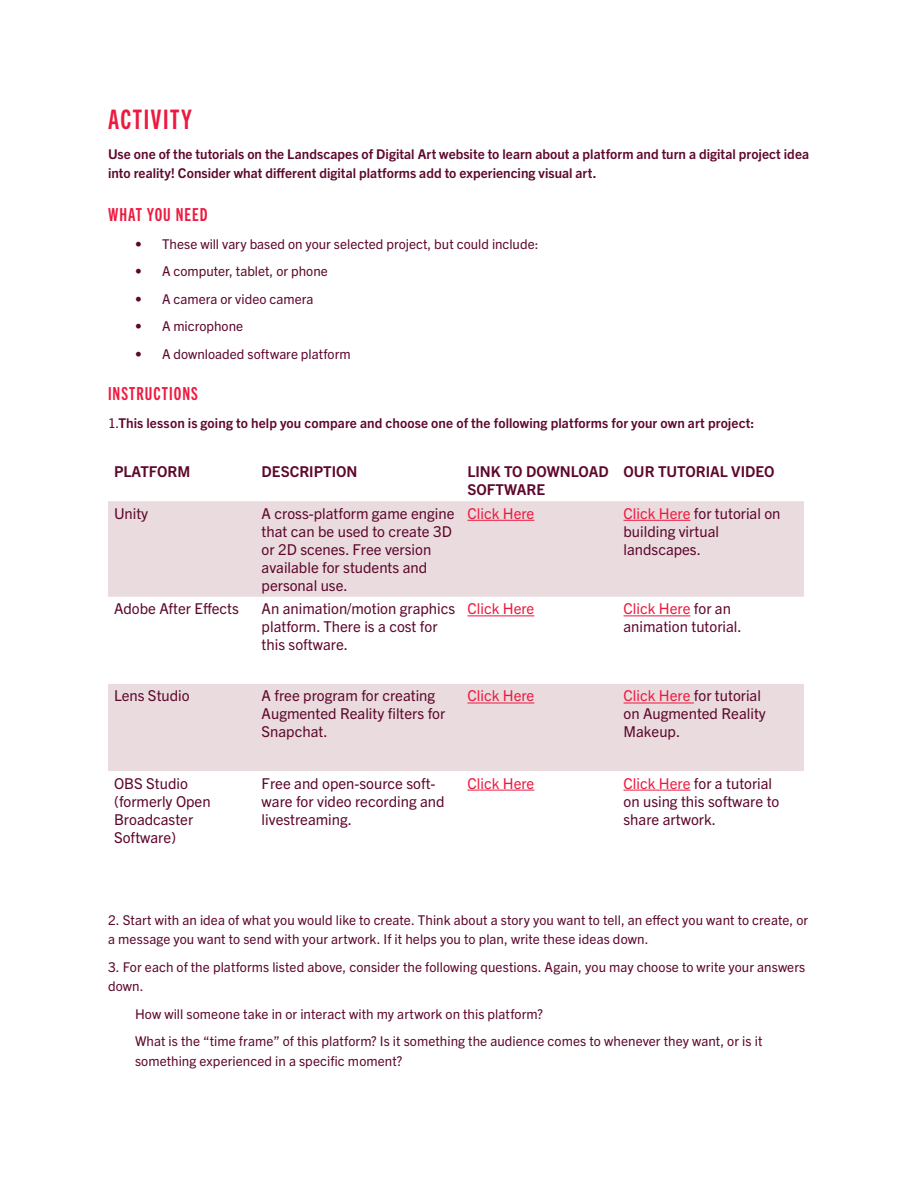
<style>
.page{position:relative;width:918px;height:1188px;background:#fff}
.page>*{position:absolute;margin:0;border:0;box-sizing:border-box;transform-origin:0 0}
.CONTENTS{font:27px "Trade Gothic Next LT Pro Bd Cm";letter-spacing:.06em;color:#ed1a40}
.MAIN_BODY{font:18px "Trade Gothic Next LT Pro Bd Cm";letter-spacing:.06em;color:#ed1a40}
.t1{font:15px/18px "Trade Gothic Next LT Pro";color:#5e072c}
.t2{font:700 15px/18px "Trade Gothic Next LT Pro";color:#5e072c}
.t3{font:15px "Trade Gothic Next LT Pro";color:#ed1a40}
.MAIN_BODY-2{font:13.5px/19.5px "Trade Gothic Next LT Pro";letter-spacing:.005em;color:#5e072c}
.MAIN_BODY-3{font:700 13.5px/19.5px "Trade Gothic Next LT Pro";letter-spacing:.005em;color:#5e072c}
.s1{font-weight:400}
.s2{color:#ed1a40}
</style>
<div class="page">
<svg style="left:108px;top:501px;width:696px;height:270px;fill:#e9dbde"></svg>
<hr style="left:467px;top:520px;width:67px;height:1px;background:#ed1a40">
<hr style="left:624px;top:520px;width:66px;height:1px;background:#ed1a40">
<hr style="left:467px;top:616px;width:67px;height:1px;background:#ed1a40">
<hr style="left:624px;top:616px;width:66px;height:1px;background:#ed1a40">
<hr style="left:467px;top:703px;width:67px;height:1px;background:#ed1a40">
<hr style="left:624px;top:703px;width:70px;height:1px;background:#ed1a40">
<hr style="left:467px;top:790px;width:67px;height:1px;background:#ed1a40">
<hr style="left:624px;top:790px;width:66px;height:1px;background:#ed1a40">
<p class="CONTENTS" style="left:108px;top:101px;width:85px">ACTIVITY</p>
<p class="MAIN_BODY-3" style="left:108px;top:143px;width:703px">Use one of the tutorials on the Landscapes of Digital Art website to learn about a platform and turn a digital project idea into reality! Consider what different digital platforms add to experiencing visual art.</p>
<p class="MAIN_BODY" style="left:108px;top:203px;width:101px">WHAT YOU NEED</p>
<p class="MAIN_BODY-2" style="left:135px;top:233px;width:405px">• These will vary based on your selected project, but could include:</p>
<p class="MAIN_BODY-2" style="left:135px;top:261px;width:194px">• A computer, tablet, or phone</p>
<p class="MAIN_BODY-2" style="left:135px;top:288px;width:180px">• A camera or video camera</p>
<p class="MAIN_BODY-2" style="left:135px;top:316px;width:110px">• A microphone</p>
<p class="MAIN_BODY-2" style="left:135px;top:344px;width:217px">• A downloaded software platform</p>
<p class="MAIN_BODY" style="left:108px;top:382px;width:91px">INSTRUCTIONS</p>
<p class="MAIN_BODY-3" style="left:108px;top:412px;width:648px"><span class="s1">1.</span>This lesson is going to help you compare and choose one of the following platforms for your own art project:</p>
<p class="t2" style="left:114px;top:462px;width:78px">PLATFORM</p>
<p class="t2" style="left:262px;top:462px;width:97px">DESCRIPTION</p>
<p class="t2" style="left:467px;top:462px;width:143px">LINK TO DOWNLOAD<br>SOFTWARE</p>
<p class="t2" style="left:624px;top:462px;width:153px">OUR TUTORIAL VIDEO</p>
<p class="t1" style="left:114px;top:503px;width:36px">Unity</p>
<p class="t1" style="left:262px;top:503px;width:194px">A cross-platform game engine that can be used to create 3D or 2D scenes. Free version available for students and personal use.</p>
<p class="t3" style="left:467px;top:503px;width:68px">Click Here</p>
<p class="t1" style="left:624px;top:503px;width:159px"><span class="s2">Click Here</span> for tutorial on building virtual landscapes.</p>
<p class="t1" style="left:114px;top:599px;width:126px">Adobe After Effects</p>
<p class="t1" style="left:262px;top:599px;width:195px">An animation/motion graphics platform. There is a cost for this software.</p>
<p class="t3" style="left:467px;top:598px;width:68px">Click Here</p>
<p class="t1" style="left:624px;top:599px;width:120px"><span class="s2">Click Here</span> for an animation tutorial.</p>
<p class="t1" style="left:114px;top:686px;width:77px">Lens Studio</p>
<p class="t1" style="left:262px;top:686px;width:185px">A free program for creating<br>Augmented Reality filters for<br>Snapchat.</p>
<p class="t3" style="left:467px;top:686px;width:68px">Click Here</p>
<p class="t1" style="left:624px;top:686px;width:144px"><span class="s2">Click Here</span> for tutorial on Augmented Reality<br>Makeup.</p>
<p class="t1" style="left:114px;top:773px;width:98px">OBS Studio (formerly Open<br>Broadcaster<br>Software)</p>
<p class="t1" style="left:262px;top:773px;width:184px">Free and open-source soft&shy;ware for video recording and livestreaming.</p>
<p class="t3" style="left:467px;top:773px;width:68px">Click Here</p>
<p class="t1" style="left:624px;top:773px;width:157px"><span class="s2">Click Here</span> for a tutorial on using this software to share artwork.</p>
<p class="MAIN_BODY-2" style="left:108px;top:909px;width:702px">2. Start with an idea of what you would like to create. Think about a story you want to tell, an effect you want to create, or a message you want to send with your artwork. If it helps you to plan, write these ideas down.</p>
<p class="MAIN_BODY-2" style="left:108px;top:956px;width:699px">3. For each of the platforms listed above, consider the following questions. Again, you may choose to write your answers down.</p>
<p class="MAIN_BODY-2" style="left:135px;top:1003px;width:410px">How will someone take in or interact with my artwork on this platform?</p>
<p class="MAIN_BODY-2" style="left:135px;top:1031px;width:629px">What is the “time frame” of this platform? Is it something the audience comes to whenever they want, or is it something experienced in a specific moment?</p>
</div>
